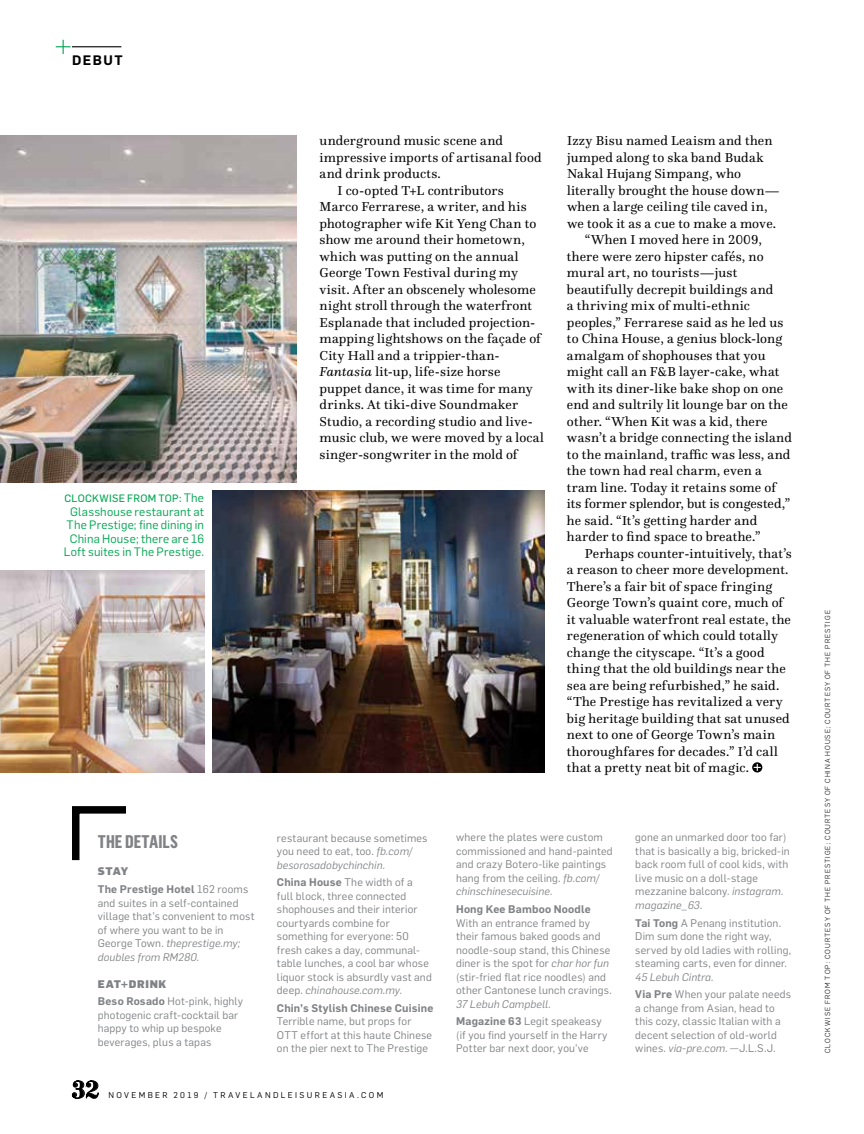
<style>
.page{position:relative;width:864px;height:1134px;background:#fff}
.page>*{position:absolute;margin:0;border:0;box-sizing:border-box;transform-origin:0 0}
.t1{font:800 24px "F Bella";color:#000}
.t2{font:700 18px "Flama Condensed";letter-spacing:.01em;color:#808285}
.t3{font:13.5px "Questa";letter-spacing:.02em;color:#000}
.t4{font:13.5px "Questa";letter-spacing:-.005em;color:#000}
.t5{font:600 13.5px "Flama";letter-spacing:.11em;color:#000}
.t6{font:12px/13.5px "Flama";letter-spacing:.015em;color:#00a651;text-align:center}
.t7{font:10.8px/13.5px "Flama";letter-spacing:.015em;color:#808285}
.t8{font:600 10.8px/17.7px "Flama";letter-spacing:.015em;color:#808285}
.t9{font:italic 10.8px/17.7px "Flama";letter-spacing:.015em;color:#808285}
.t10{font:10.5px "Flama Basic";letter-spacing:.025em;color:#00a651}
.t11{font:8.25px "Flama";letter-spacing:.285em;color:#000}
.t12{font:300 7.2px "Flama";letter-spacing:.135em;color:#000}
.s1{font-family:"Flama";font-size:12px}
.s2{font-style:italic}
.s3{font-weight:900}
.s4{font-weight:400}
.s5{font-weight:600}
.s6{font-weight:600;font-style:normal}
.s7{font-style:normal}
</style>
<div class="page">
<svg style="left:72px;top:1080px;width:27px;height:19px"></svg>
<hr style="left:72px;top:46px;width:49px;height:1px;background:#000">
<svg style="left:56px;top:40px;width:14px;height:14px"></svg>
<svg style="left:752px;top:762px;width:10px;height:10px"></svg>
<img style="left:0;top:570px;width:204px;height:203px">
<img style="left:0;top:135px;width:297px;height:347px">
<img style="left:213px;top:491px;width:331px;height:282px">
<svg style="left:72px;top:806px;width:54px;height:55px"></svg>
<p class="t5" style="left:72px;top:51px;width:52px">debut</p>
<p class="t10" style="left:65px;top:491px;width:141px">CLOCKWISE FROM TOP: <span class="s1">The</span></p>
<p class="t6" style="left:64px;top:504px;width:142px">Glasshouse restaurant at<br>The Prestige; fine dining in<br>China House; there are 16<br>Loft suites in The Prestige.</p>
<p class="t3" style="left:319px;top:133px;width:185px">underground music scene and</p>
<p class="t3" style="left:319px;top:149px;width:224px">impressive imports of artisanal food</p>
<p class="t3" style="left:319px;top:166px;width:123px">and drink products.</p>
<p class="t3" style="left:337px;top:182px;width:168px">I co-opted T+L contributors</p>
<p class="t3" style="left:319px;top:199px;width:209px">Marco Ferrarese, a writer, and his</p>
<p class="t3" style="left:319px;top:215px;width:218px">photographer wife Kit Yeng Chan to</p>
<p class="t3" style="left:319px;top:232px;width:207px">show me around their hometown,</p>
<p class="t3" style="left:319px;top:248px;width:201px">which was putting on the annual</p>
<p class="t3" style="left:319px;top:265px;width:200px">George Town Festival during my</p>
<p class="t3" style="left:319px;top:281px;width:218px">visit. After an obscenely wholesome</p>
<p class="t3" style="left:319px;top:298px;width:214px">night stroll through the waterfront</p>
<p class="t3" style="left:319px;top:314px;width:217px">Esplanade that included projection-</p>
<p class="t3" style="left:319px;top:331px;width:223px">mapping lightshows on the façade of</p>
<p class="t3" style="left:319px;top:347px;width:182px">City Hall and a trippier-than-</p>
<p class="t3" style="left:319px;top:364px;width:182px"><span class="s2">Fantasia</span> lit-up, life-size horse</p>
<p class="t3" style="left:319px;top:380px;width:215px">puppet dance, it was time for many</p>
<p class="t3" style="left:319px;top:397px;width:200px">drinks. At tiki-dive Soundmaker</p>
<p class="t3" style="left:319px;top:413px;width:215px">Studio, a recording studio and live-</p>
<p class="t3" style="left:319px;top:430px;width:226px">music club, we were moved by a local</p>
<p class="t3" style="left:319px;top:446px;width:200px">singer-songwriter in the mold of</p>
<p class="t3" style="left:567px;top:133px;width:207px">Izzy Bisu named Leaism and then</p>
<p class="t3" style="left:567px;top:149px;width:198px">jumped along to ska band Budak</p>
<p class="t3" style="left:567px;top:166px;width:176px">Nakal Hujang Simpang, who</p>
<p class="t3" style="left:567px;top:182px;width:215px">literally brought the house down—</p>
<p class="t3" style="left:567px;top:199px;width:202px">when a large ceiling tile caved in,</p>
<p class="t3" style="left:567px;top:215px;width:211px">we took it as a cue to make a move.</p>
<p class="t3" style="left:585px;top:232px;width:178px">“When I moved here in 2009,</p>
<p class="t3" style="left:567px;top:248px;width:198px">there were zero hipster cafés, no</p>
<p class="t3" style="left:567px;top:265px;width:172px">mural art, no tourists—just</p>
<p class="t3" style="left:567px;top:281px;width:208px">beautifully decrepit buildings and</p>
<p class="t3" style="left:567px;top:298px;width:185px">a thriving mix of multi-ethnic</p>
<p class="t3" style="left:567px;top:314px;width:218px">peoples,” Ferrarese said as he led us</p>
<p class="t3" style="left:567px;top:331px;width:217px">to China House, a genius block-long</p>
<p class="t3" style="left:567px;top:347px;width:200px">amalgam of shophouses that you</p>
<p class="t3" style="left:567px;top:364px;width:214px">might call an F&amp;B layer-cake, what</p>
<p class="t3" style="left:567px;top:380px;width:218px">with its diner-like bake shop on one</p>
<p class="t3" style="left:567px;top:397px;width:222px">end and sultrily lit lounge bar on the</p>
<p class="t3" style="left:567px;top:413px;width:202px">other. “When Kit was a kid, there</p>
<p class="t3" style="left:567px;top:430px;width:226px">wasn’t a bridge connecting the island</p>
<p class="t3" style="left:567px;top:446px;width:225px">to the mainland, traffic was less, and</p>
<p class="t3" style="left:567px;top:463px;width:196px">the town had real charm, even a</p>
<p class="t3" style="left:567px;top:479px;width:211px">tram line. Today it retains some of</p>
<p class="t4" style="left:567px;top:496px;width:225px">its former splendor, but is congested,”</p>
<p class="t3" style="left:567px;top:512px;width:192px">he said. “It’s getting harder and</p>
<p class="t3" style="left:567px;top:529px;width:195px">harder to find space to breathe.”</p>
<p class="t3" style="left:585px;top:545px;width:208px">Perhaps counter-intuitively, that’s</p>
<p class="t3" style="left:567px;top:562px;width:223px">a reason to cheer more development.</p>
<p class="t3" style="left:567px;top:578px;width:207px">There’s a fair bit of space fringing</p>
<p class="t3" style="left:567px;top:595px;width:218px">George Town’s quaint core, much of</p>
<p class="t3" style="left:567px;top:611px;width:225px">it valuable waterfront real estate, the</p>
<p class="t3" style="left:567px;top:628px;width:213px">regeneration of which could totally</p>
<p class="t3" style="left:567px;top:644px;width:199px">change the cityscape. “It’s a good</p>
<p class="t3" style="left:567px;top:660px;width:220px">thing that the old buildings near the</p>
<p class="t3" style="left:567px;top:677px;width:214px">sea are being refurbished,” he said.</p>
<p class="t3" style="left:567px;top:693px;width:217px">“The Prestige has revitalized a very</p>
<p class="t3" style="left:567px;top:710px;width:224px">big heritage building that sat unused</p>
<p class="t3" style="left:567px;top:726px;width:210px">next to one of George Town’s main</p>
<p class="t3" style="left:567px;top:743px;width:212px">thoroughfares for decades.” I’d call</p>
<p class="t3" style="left:567px;top:759px;width:183px">that a pretty neat bit of magic.</p>
<h2 class="t2" style="left:98px;top:831px;width:82px">THE DETAILS</h2>
<p class="t8" style="left:98px;top:862px;width:152px"><span class="s3">STAY<br></span>The Prestige Hotel <span class="s4">162 rooms</span></p>
<p class="t7" style="left:98px;top:895px;width:158px">and suites in a self-contained village that’s convenient to most of where you want to be in<br>George Town. <span class="s2">theprestige.my; doubles from RM280.</span></p>
<p class="t7" style="left:98px;top:974px;width:147px;line-height:17.7px"><span class="s3">EAT+DRINK<br></span><span class="s5">Beso Rosado</span> Hot-pink, highly</p>
<p class="t7" style="left:98px;top:1008px;width:142px">photogenic craft-cocktail bar happy to whip up bespoke beverages, plus a tapas</p>
<p class="t7" style="left:277px;top:830px;width:152px">restaurant because sometimes you need to eat, too. <span class="s2">fb.com/ besorosadobychinchin.</span></p>
<p class="t7" style="left:277px;top:875px;width:156px"><span class="s5">China House</span> The width of a<br>full block, three connected shophouses and their interior courtyards combine for something for everyone: 50 fresh cakes a day, communal&shy;table lunches, a cool bar whose liquor stock is absurdly vast and deep. <span class="s2">chinahouse.com.my.</span></p>
<p class="t8" style="left:277px;top:998px;width:158px">Chin’s Stylish Chinese Cuisine</p>
<p class="t7" style="left:277px;top:1014px;width:136px">Terrible name, but props for<br>OTT</p>
<p class="t7" style="left:277px;top:1028px;width:157px;text-indent:24px">effort at this haute Chinese on the pier next to The Prestige</p>
<p class="t7" style="left:456px;top:830px;width:158px">where the plates were custom commissioned and hand-painted and crazy Botero-like paintings hang from the ceiling. <span class="s2">fb.com/ chinschinesecuisine.</span></p>
<p class="t8" style="left:456px;top:900px;width:136px">Hong Kee Bamboo Noodle</p>
<p class="t7" style="left:456px;top:915px;width:157px">With an entrance framed by their famous baked goods and noodle-soup stand, this Chinese diner is the spot for <span class="s2">char hor fun </span>(stir-fried flat rice noodles) and other Cantonese lunch cravings.</p>
<p class="t9" style="left:456px;top:994px;width:147px">37 Lebuh Campbell.<br><span class="s6">Magazine 63</span> <span class="s7">Legit speakeasy</span></p>
<p class="t7" style="left:456px;top:1028px;width:153px">(if you find yourself in the Harry<br>Potter bar next door, you’ve</p>
<p class="t7" style="left:635px;top:830px;width:156px">gone an unmarked door too far) that is basically a big, bricked-in back room full of cool kids, with live music on a doll-stage mezzanine balcony. <span class="s2">instagram. magazine_63.</span></p>
<p class="t7" style="left:635px;top:915px;width:157px"><span class="s5">Tai Tong</span> A Penang institution.<br>Dim sum done the right way, served by old ladies with rolling, steaming carts, even for dinner.</p>
<p class="t7" style="left:635px;top:967px;width:157px;line-height:17.7px"><span class="s2">45 Lebuh Cintra.<br></span><span class="s5">Via Pre</span> When your palate needs</p>
<p class="t7" style="left:635px;top:1001px;width:147px">a change from Asian, head to this cozy, classic Italian with a decent selection of old-world wines. <span class="s2">via-pre.com.</span> —J.L.S.J.</p>
<h1 class="t1" style="left:72px;top:1076px;width:28px">32</h1>
<p class="t11" style="left:108px;top:1089px;width:276px">november 2019 / travelandleisureasia.com</p>
<p class="t12" style="left:823px;top:1053px;width:444px;rotate:-90deg">clockwise From Top: courtesy of the prestige; courtesy of China house; courtesy of the prestige</p>
</div>
